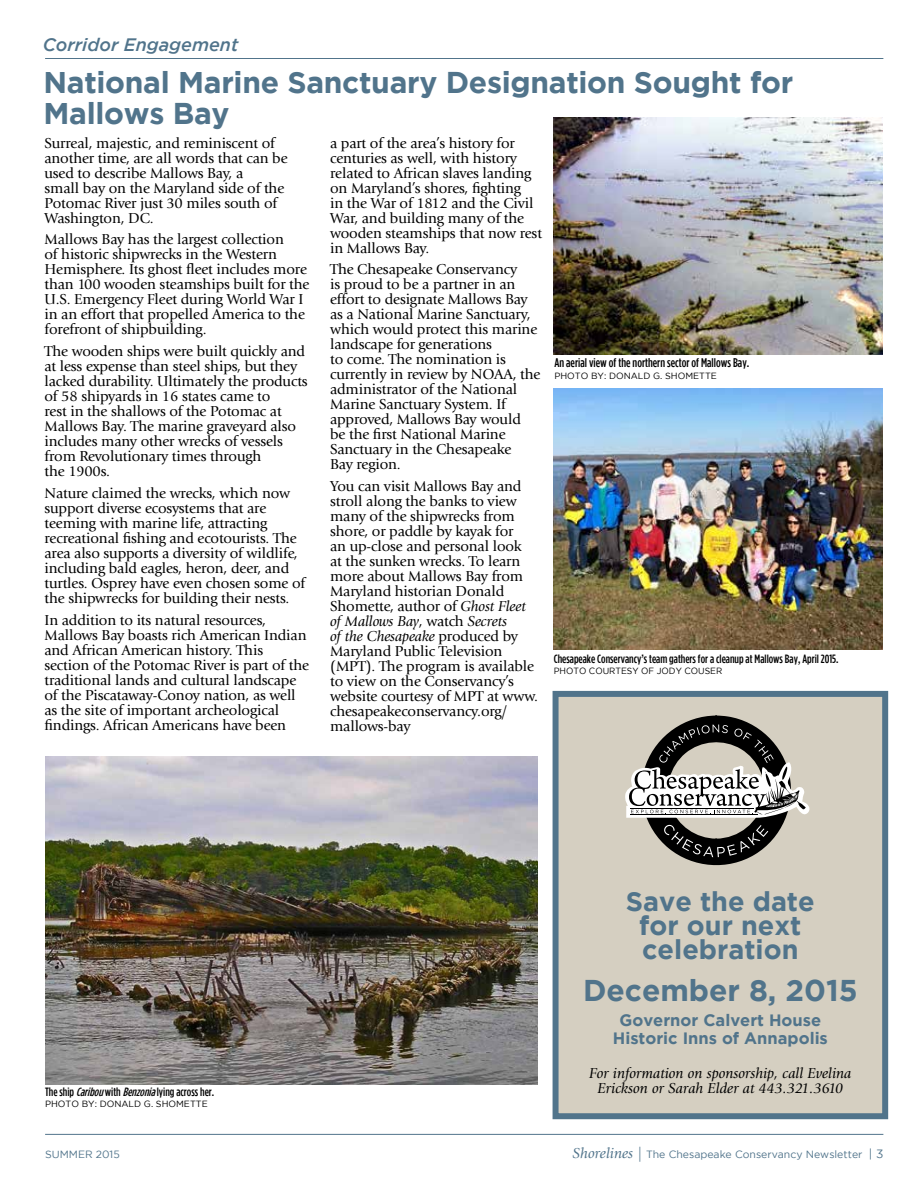
<style>
.page{position:relative;width:918px;height:1188px;background:#fff}
.page>*{position:absolute;margin:0;border:0;box-sizing:border-box;transform-origin:0 0}
.t1{font:700 30px/31.5px "Gotham";letter-spacing:-.01em;color:#51748b}
.t2{font:700 27px/24px "Gotham";color:#51748b;text-align:center}
.t3{font:italic 500 18px "Gotham";color:#51748b}
.t4{font:700 16.5px/18px "Gotham";color:#51748b;text-align:center}
.t5{font:15px/15px "Giovanni";letter-spacing:-.01em;color:#000}
.t6{font:italic 15px/15.8px "Giovanni";color:#000;text-align:center}
.t7{font:500 condensed 12.6px "Gotham";color:#000}
.t8{font:500 condensed 12px "Gotham";color:#000}
.t9{font:10.5px "Gotham";color:#51748b}
.t10{font:9px "Gotham";color:#000}
.t11{font:9px "Gotham";color:#000;scale:.96 1}
.s1{font-style:italic}
.s2{font-family:"Giovanni";font-style:italic;font-size:15px}
.s3{font-size:12px}
</style>
<div class="page">
<hr style="left:45px;top:1134px;width:838px;height:1px;background:#51748b">
<hr style="left:45px;top:58px;width:838px;height:1px;background:#51748b">
<img style="left:554px;top:388px;width:328px;height:262px">
<img style="left:554px;top:117px;width:328px;height:237px">
<img style="left:45px;top:756px;width:493px;height:328px">
<div style="left:553px;top:691px;width:335px;height:428px;background:#d5cfc1;border:6px solid #51748b"></div>
<svg style="left:625px;top:716px;width:185px;height:150px"></svg>
<p class="t3" style="left:43px;top:34px;width:197px">Corridor Engagement</p>
<h1 class="t1" style="left:44px;top:66px;width:751px">National Marine Sanctuary Designation Sought for<br>Mallows Bay</h1>
<p class="t5" style="left:45px;top:135px;width:245px">Surreal, majestic, and reminiscent of another time, are all words that can be used to describe Mallows Bay, a<br>small bay on the Maryland side of the<br>Potomac River just 30 miles south of<br>Washington, DC.</p>
<p class="t5" style="left:45px;top:232px;width:267px">Mallows Bay has the largest collection<br>of historic shipwrecks in the Western Hemisphere. Its ghost fleet includes more than 100 wooden steamships built for the U.S. Emergency Fleet during World War I in an effort that propelled America to the forefront of shipbuilding.</p>
<p class="t5" style="left:45px;top:344px;width:265px">The wooden ships were built quickly and at less expense than steel ships, but they lacked durability. Ultimately the products of 58 shipyards in 16 states came to<br>rest in the shallows of the Potomac at Mallows Bay. The marine graveyard also includes many other wrecks of vessels from Revolutionary times through<br>the 1900s.</p>
<p class="t5" style="left:45px;top:486px;width:262px">Nature claimed the wrecks, which now support diverse ecosystems that are teeming with marine life, attracting recreational fishing and ecotourists. The area also supports a diversity of wildlife, including bald eagles, heron, deer, and turtles. Osprey have even chosen some of the shipwrecks for building their nests.</p>
<p class="t5" style="left:45px;top:612px;width:266px">In addition to its natural resources, Mallows Bay boasts rich American Indian and African American history. This section of the Potomac River is part of the traditional lands and cultural landscape of the Piscataway-Conoy nation, as well as the site of important archeological findings. African Americans have been</p>
<p class="t5" style="left:330px;top:135px;width:213px">a part of the area’s history for centuries as well, with history related to African slaves landing on Maryland’s shores, fighting<br>in the War of 1812 and the Civil<br>War, and building many of the wooden steamships that now rest in Mallows Bay.</p>
<p class="t5" style="left:330px;top:262px;width:212px">The Chesapeake Conservancy<br>is proud to be a partner in an effort to designate Mallows Bay as a National Marine Sanctuary, which would protect this marine landscape for generations<br>to come. The nomination is currently in review by NOAA, the administrator of the National<br>Marine Sanctuary System. If approved, Mallows Bay would<br>be the first National Marine<br>Sanctuary in the Chesapeake<br>Bay region.</p>
<p class="t5" style="left:330px;top:479px;width:210px">You can visit Mallows Bay and stroll along the banks to view many of the shipwrecks from shore, or paddle by kayak for<br>an up-close and personal look<br>at the sunken wrecks. To learn more about Mallows Bay from<br>Maryland historian Donald<br>Shomette, author of <span class="s1">Ghost Fleet of Mallows Bay</span>, watch <span class="s1">Secrets<br>of the Chesapeake</span> produced by<br>Maryland Public Television (MPT). The program is available to view on the Conservancy’s website courtesy of MPT at www. chesapeakeconservancy.org/ mallows-bay</p>
<p class="t7" style="left:554px;top:356px;width:196px">An aerial view of the northern sector of Mallows Bay.</p>
<p class="t10" style="left:554px;top:371px;width:164px">PHOTO BY: DONALD G. SHOMETTE</p>
<p class="t8" style="left:554px;top:653px;width:286px">Chesapeake Conservancy’s team gathers for a cleanup at Mallows Bay, April 2015.</p>
<p class="t11" style="left:554px;top:666px;width:177px">PHOTO COURTESY OF JODY COUSER</p>
<p class="t8" style="left:45px;top:1086px;width:171px">The ship <span class="s1">Caribou</span>with <span class="s1">Benzonia</span>lying across her.</p>
<p class="t10" style="left:45px;top:1099px;width:164px">PHOTO BY: DONALD G. SHOMETTE</p>
<h2 class="t2" style="left:626px;top:889px;width:190px">Save the date for our next celebration</h2>
<h1 class="t1" style="left:583px;top:974px;width:276px">December 8, 2015</h1>
<p class="t4" style="left:613px;top:1011px;width:217px">Governor Calvert House<br>Historic Inns of Annapolis</p>
<p class="t6" style="left:589px;top:1065px;width:264px">For information on sponsorship, call Evelina<br>Erickson or Sarah Elder at 443.321.3610</p>
<p class="t9" style="left:45px;top:1149px;width:76px">SUMMER 2015</p>
<p class="t9" style="left:572px;top:1149px;width:312px"><span class="s2">Shorelines |</span> The Chesapeake Conservancy Newsletter <span class="s3">| 3</span></p>
</div>
